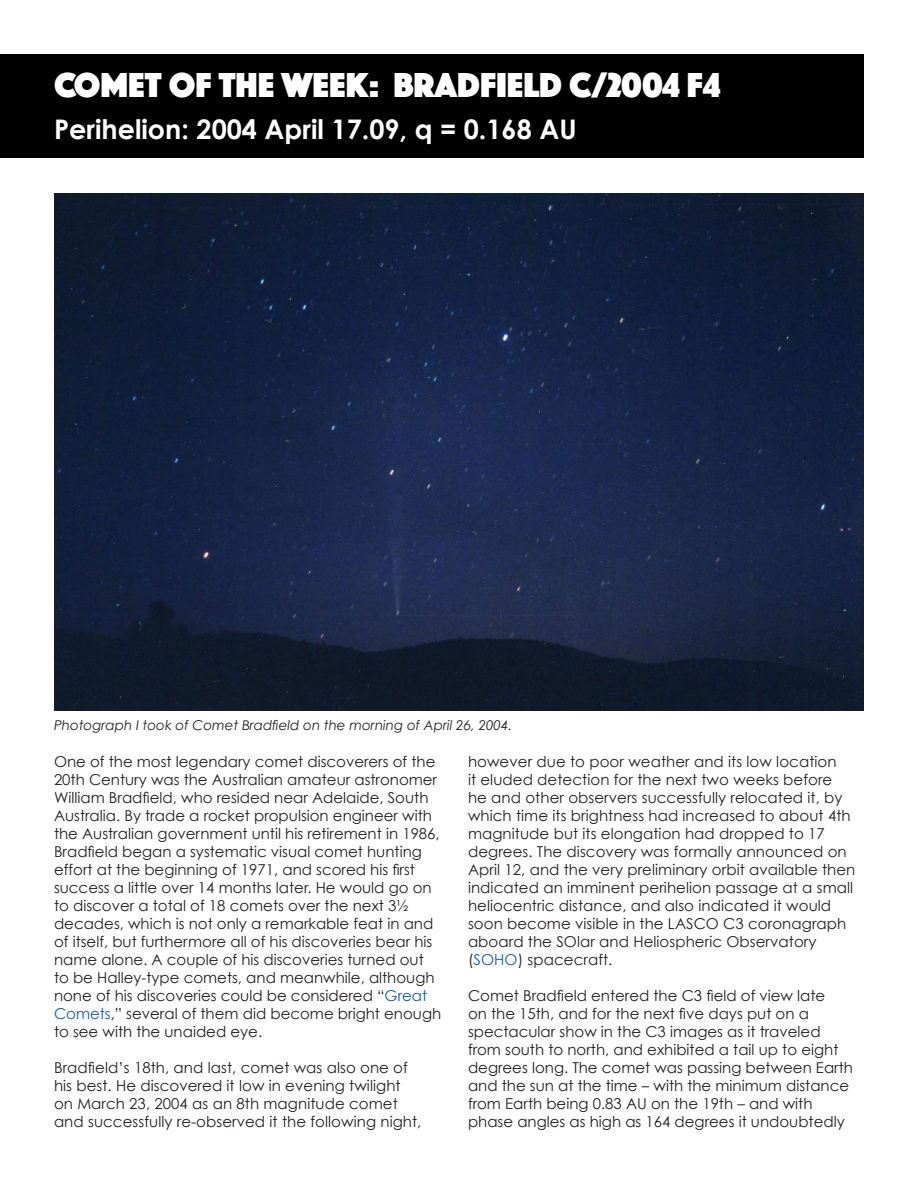
<style>
.page{position:relative;width:918px;height:1188px;background:#fff}
.page>*{position:absolute;margin:0;border:0;box-sizing:border-box;transform-origin:0 0}
.t1{font:36px "Phosphate Solid";color:#fff}
.t2{font:700 27px "Century Gothic";color:#fff}
.Body_Type{font:15px/18px "Century Gothic";color:#231f20}
.Cutlines{font:italic 13.5px "Century Gothic";color:#231f20}
.s1{color:#195aaf}
</style>
<div class="page">
<div style="left:0;top:54px;width:864px;height:104px;background:#000"></div>
<img style="left:54px;top:194px;width:810px;height:517px">
<p class="t1" style="left:54px;top:59px;width:668px">COMET OF THE WEEK: BRADFIELD C/2004 F4</p>
<p class="t2" style="left:54px;top:112px;width:524px">Perihelion: 2004 April 17.09, q = 0.168 AU</p>
<p class="Cutlines" style="left:54px;top:717px;width:460px">Photograph I took of Comet Bradfield on the morning of April 26, 2004.</p>
<p class="Body_Type" style="left:54px;top:753px;width:389px">One of the most legendary comet discoverers of the 20th Century was the Australian amateur astronomer William Bradfield, who resided near Adelaide, South Australia. By trade a rocket propulsion engineer with the Australian government until his retirement in 1986, Bradfield began a systematic visual comet hunting effort at the beginning of 1971, and scored his first success a little over 14 months later. He would go on to discover a total of 18 comets over the next 3½ decades, which is not only a remarkable feat in and of itself, but furthermore all of his discoveries bear his name alone. A couple of his discoveries turned out to be Halley-type comets, and meanwhile, although none of his discoveries could be considered “<span class="s1">Great Comets</span>,” several of them did become bright enough to see with the unaided eye.</p>
<p class="Body_Type" style="left:54px;top:1059px;width:369px">Bradfield’s 18th, and last, comet was also one of his best. He discovered it low in evening twilight on March 23, 2004 as an 8th magnitude comet and successfully re-observed it the following night,</p>
<p class="Body_Type" style="left:468px;top:753px;width:389px">however due to poor weather and its low location<br>it eluded detection for the next two weeks before<br>he and other observers successfully relocated it, by which time its brightness had increased to about 4th magnitude but its elongation had dropped to 17 degrees. The discovery was formally announced on April 12, and the very preliminary orbit available then indicated an imminent perihelion passage at a small heliocentric distance, and also indicated it would soon become visible in the LASCO C3 coronagraph aboard the SOlar and Heliospheric Observatory (<span class="s1">SOHO</span>) spacecraft.</p>
<p class="Body_Type" style="left:468px;top:987px;width:387px">Comet Bradfield entered the C3 field of view late<br>on the 15th, and for the next five days put on a spectacular show in the C3 images as it traveled from south to north, and exhibited a tail up to eight degrees long. The comet was passing between Earth and the sun at the time – with the minimum distance from Earth being 0.83 AU on the 19th – and with phase angles as high as 164 degrees it undoubtedly</p>
</div>
